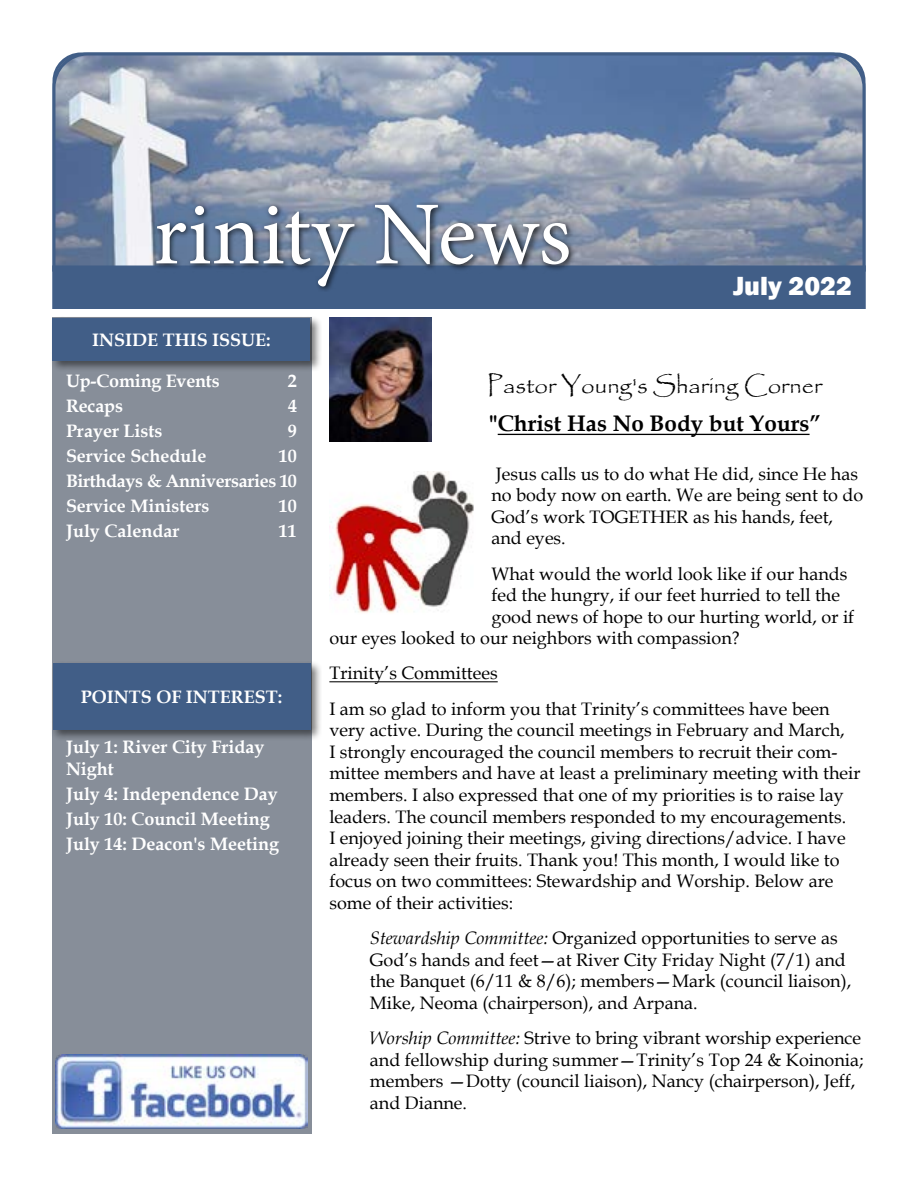
<style>
.page{position:relative;width:918px;height:1188px;background:#fff}
.page>*{position:absolute;margin:0;border:0;box-sizing:border-box;transform-origin:0 0}
.t1{font:90px "Minion Pro";color:#fff}
.t2{font:800 27px "Franklin Gothic";color:#fff}
.t3{font:24px "Papyrus";color:#000}
.t4{font:700 22.5px "Book Antiqua";color:#000}
.t5{font:18px/21.6px "Book Antiqua";color:#000}
.t6{font:700 18px/24.9px "Book Antiqua";color:#fff}
.s1{font-style:italic}
</style>
<div class="page">
<div style="left:52px;top:318px;width:260px;height:816px;background:#878e99"></div>
<div style="left:50px;top:316px;width:272px;height:57px;background:#000;opacity:.5"></div>
<div style="left:52px;top:318px;width:258px;height:43px;background:#415e87"></div>
<div style="left:50px;top:661px;width:272px;height:81px;background:#000;opacity:.5"></div>
<div style="left:53px;top:663px;width:258px;height:66px;background:#415e87"></div>
<img style="left:56px;top:1054px;width:252px;height:75px">
<svg style="left:52px;top:52px;width:814px;height:214px;background:#8b9ab2"></svg>
<div style="left:52px;top:266px;width:814px;height:43px;background:#415e87"></div>
<div style="left:152px;top:202px;width:423px;height:90px;background:#000;opacity:.75"></div>
<hr style="left:498px;top:434px;width:312px;height:1px;background:#000">
<img style="left:329px;top:318px;width:103px;height:123px">
<hr style="left:329px;top:681px;width:169px;height:1px;background:#000">
<img style="left:329px;top:471px;width:145px;height:142px">
<h1 class="t1" style="left:153px;top:174px;width:420px">rinity News</h1>
<p class="t6" style="left:92px;top:327px;width:180px">INSIDE THIS ISSUE:</p>
<h2 class="t2" style="left:693px;top:269px;width:90px">Aug st</h2>
<h2 class="t2" style="left:820px;top:269px;width:33px">14</h2>
<h2 class="t2" style="left:733px;top:269px;width:120px">July 2022</h2>
<p class="t6" style="left:66px;top:368px;width:155px">Up-Coming Events</p>
<p class="t6" style="left:288px;top:368px;width:10px">2</p>
<p class="t6" style="left:66px;top:393px;width:59px">Recaps</p>
<p class="t6" style="left:288px;top:393px;width:10px">4</p>
<p class="t6" style="left:66px;top:418px;width:98px">Prayer Lists</p>
<p class="t6" style="left:288px;top:418px;width:10px">9</p>
<p class="t6" style="left:66px;top:443px;width:142px">Service Schedule</p>
<p class="t6" style="left:66px;top:443px;width:232px;text-align:justify;text-indent:213px">10<br>Birthdays &amp; Anniversaries 10<br>Service Ministers</p>
<p class="t6" style="left:279px;top:493px;width:19px">10</p>
<p class="t6" style="left:66px;top:518px;width:115px">July Calendar</p>
<p class="t6" style="left:279px;top:518px;width:19px">11</p>
<p class="t6" style="left:81px;top:684px;width:203px">POINTS OF INTEREST:</p>
<p class="t6" style="left:66px;top:736px;width:200px;line-height:21.6px">July 1: River City Friday<br>Night</p>
<p class="t6" style="left:66px;top:781px;width:215px">July 4: Independence Day<br>July 10: Council Meeting<br>July 14: Deacon's Meeting</p>
<h3 class="t3" style="left:487px;top:371px;width:336px">Pastor Young's Sharing Corner</h3>
<p class="t4" style="left:489px;top:408px;width:334px">"Christ Has No Body but Yours”</p>
<p class="t5" style="left:491px;top:462px;width:374px">Jesus calls us to do what He did, since He has no body now on earth. We are being sent to do God’s work TOGETHER as his hands, feet, and eyes.</p>
<p class="t5" style="left:491px;top:562px;width:358px">What would the world look like if our hands</p>
<p class="t5" style="left:491px;top:584px;width:350px">fed the hungry, if our feet hurried to tell the</p>
<p class="t5" style="left:491px;top:605px;width:364px">good news of hope to our hurting world, or if</p>
<p class="t5" style="left:329px;top:627px;width:412px">our eyes looked to our neighbors with compassion?</p>
<p class="t5" style="left:329px;top:655px;width:502px;line-height:35.1px">Trinity’s Committees<br>I am so glad to inform you that Trinity’s committees have been</p>
<p class="t5" style="left:329px;top:719px;width:533px">very active. During the council meetings in February and March,<br>I strongly encouraged the council members to recruit their com&shy;mittee members and have at least a preliminary meeting with their members. I also expressed that one of my priorities is to raise lay leaders. The council members responded to my encouragements.<br>I enjoyed joining their meetings, giving directions/advice. I have already seen their fruits. Thank you! This month, I would like to focus on two committees: Stewardship and Worship. Below are some of their activities:</p>
<p class="t5" style="left:370px;top:927px;width:483px"><span class="s1">Stewardship Committee:</span> Organized opportunities to serve as God’s hands and feet—at River City Friday Night (7/1) and the Banquet (6/11 &amp; 8/6); members—Mark (council liaison), Mike, Neoma (chairperson), and Arpana.</p>
<p class="t5" style="left:370px;top:1027px;width:495px"><span class="s1">Worship Committee:</span> Strive to bring vibrant worship experience and fellowship during summer—Trinity’s Top 24 &amp; Koinonia; members —Dotty (council liaison), Nancy (chairperson), Jeff, and Dianne.</p>
</div>
